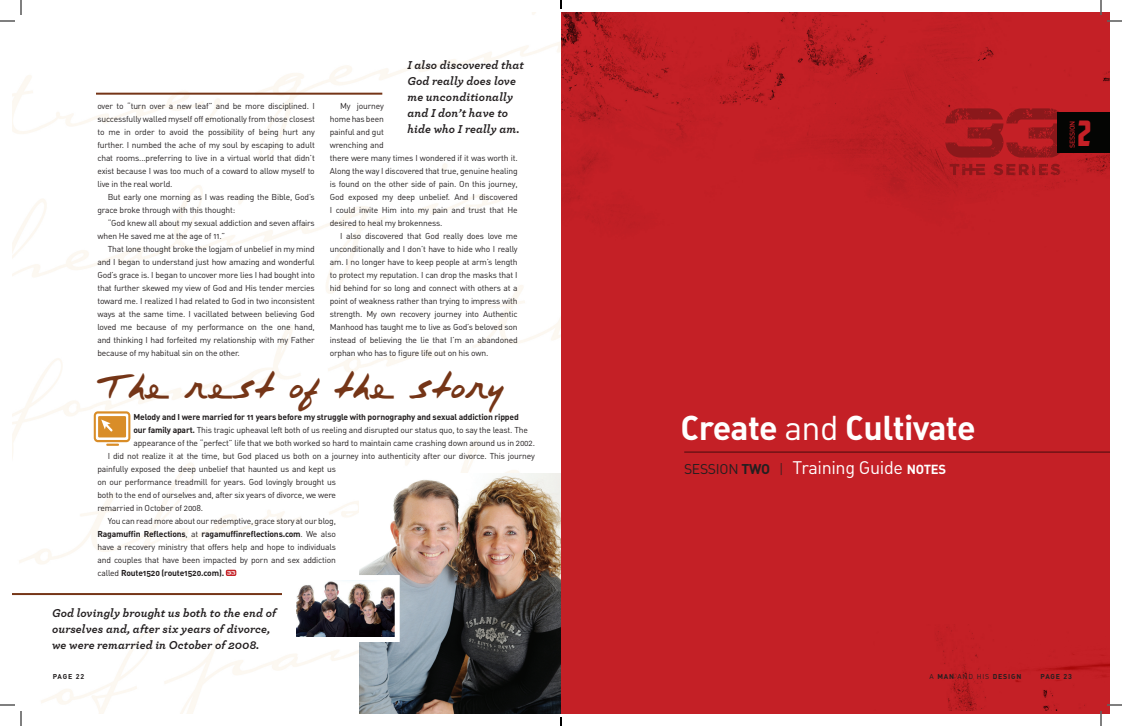
<style>
.page{position:relative;width:1122px;height:726px;background:#fff}
.page>*{position:absolute;margin:0;border:0;box-sizing:border-box;transform-origin:0 0}
.t1{font:38px "Cobb";letter-spacing:-.05em;color:#753517}
.t2{font:35.4px "American Captain";color:#c42026}
.t3{font:34px "DIN Bold Alternate";color:#fff}
.t4{font:18px "DIN Regular Alternate";letter-spacing:-.025em;color:#fff}
.t5{font:italic 700 12px/16px "Archer";letter-spacing:.01em;color:#231f20}
.t6{font:8.5px/13px "DIN Regular Alternate";letter-spacing:-.02em;color:#231f20}
.t7{font:8.5px "DIN Bold Alternate";letter-spacing:-.02em;color:#231f20}
.t8{font:7px "DIN Bold Alternate";letter-spacing:.12em;color:#231f20}
.t9{font:7px "DIN Medium Alternate";letter-spacing:-.03em;color:#c42026}
.t10{font:700 7px "DIN";letter-spacing:.115em;color:#231f20}
.s1{font-size:34.2px}
.s2{font-family:"DIN Bold Alternate"}
.s3{font-family:"DIN Regular Alternate"}
.s4{font-size:14px;color:#231f20}
.s5{font-family:"DIN Bold Alternate";font-size:14px;color:#231f20}
.s6{font-family:"DIN Light Alternate";font-size:14px;color:#231f20}
.s7{font-family:"DIN Bold Alternate";font-size:13px}
.s8{color:#c42026}
.s9{font-family:"DIN";font-weight:700}
</style>
<div class="page">
<div style="left:561px;top:12px;width:549px;height:702px;background:#c42026"></div>
<svg style="left:945px;top:108px;width:119px;height:67px"></svg>
<div style="left:1058px;top:113px;width:52px;height:40px;background:#040503"></div>
<img style="left:12px;top:12px;width:549px;height:702px">
<hr style="left:684px;top:452px;width:426px;height:1px;background:#231f20">
<div style="left:226px;top:570px;width:10px;height:6px;background:#c42026;border-radius:2px"></div>
<svg style="left:227px;top:571px;width:8px;height:4px"></svg>
<img style="left:360px;top:474px;width:201px;height:240px">
<img style="left:297px;top:581px;width:97px;height:55px">
<div style="left:291px;top:575px;width:109px;height:67px;border:5px solid #fff"></div>
<hr style="left:12px;top:593px;width:270px;height:2px;background:#753517">
<hr style="left:96px;top:93px;width:286px;height:2px;background:#753517">
<svg style="left:94px;top:411px;width:36px;height:35px"></svg>
<svg style="left:0;top:0;width:22px;height:22px"></svg>
<svg style="left:0;top:704px;width:22px;height:22px"></svg>
<svg style="left:1100px;top:0;width:22px;height:22px"></svg>
<svg style="left:1100px;top:704px;width:22px;height:22px"></svg>
<svg style="left:560px;top:0;width:2px;height:9px"></svg>
<svg style="left:560px;top:717px;width:2px;height:9px"></svg>
<h3 class="t5" style="left:408px;top:56px;width:118px">I also discovered that<br>God really does love me unconditionally and I don’t have to hide who I really am.</h3>
<p class="t6" style="left:97px;top:99px;width:219px">over to “turn over a new leaf” and be more disciplined. I successfully walled myself off emotionally from those closest to me in order to avoid the possibility of being hurt any further. I numbed the ache of my soul by escaping to adult chat rooms...preferring to live in a virtual world that didn’t exist because I was too much of a coward to allow myself to live in the real world.</p>
<p class="t6" style="left:97px;top:190px;width:219px;text-indent:10px">But early one morning as I was reading the Bible, God’s grace broke through with this thought:</p>
<p class="t6" style="left:97px;top:216px;width:219px;text-indent:10px">“God knew all about my sexual addiction and seven affairs when He saved me at the age of 11.”</p>
<p class="t6" style="left:97px;top:242px;width:219px;text-align:justify;text-indent:10px">That lone thought broke the logjam of unbelief in my mind and I began to understand just how amazing and wonderful God’s grace is. I began to uncover more lies I had bought into that further skewed my view of God and H is tender mercies toward me. I realized I had related to God in two inconsistent ways at the same time. I vacillated between believing God loved me because of my performance on the one hand, and thinking I had forfeited my relationship with my Father because of my habitual sin on the other.</p>
<h1 class="t1" style="left:99px;top:363px;width:406px">The rest o<span class="s1">f</span> the stor<span class="s1">y</span></h1>
<p class="t7" style="left:134px;top:411px;width:387px">Melody and I were married for 11 years before my struggle with pornography and sexual addiction ripped</p>
<p class="t6" style="left:134px;top:423px;width:396px"><span class="s2">our family apart.</span> This tragic upheaval left both of us reeling and disrupted our status quo, to say the least. The</p>
<p class="t6" style="left:134px;top:436px;width:403px">appearance of the “perfect” life that we both worked so hard to maintain came crashing down around us in 2002.</p>
<p class="t6" style="left:98px;top:449px;width:439px">I did not realize it at the time, but God placed us both on a journey into authenticity after our divorce. This journey</p>
<p class="t6" style="left:98px;top:462px;width:240px">painfully exposed the deep unbelief that haunted us and kept us</p>
<p class="t6" style="left:98px;top:475px;width:240px">on our performance treadmill for years. God lovingly brought us</p>
<p class="t6" style="left:98px;top:488px;width:240px">both to the end of ourselves and, after six years of divorce, we were</p>
<p class="t6" style="left:98px;top:501px;width:107px">remarried in October of 2008.</p>
<p class="t6" style="left:108px;top:514px;width:230px">You can read more about our redemptive, grace story at our blog,</p>
<p class="t7" style="left:98px;top:528px;width:240px">Ragamuffin Reflections<span class="s3">, at</span> ragamuffinreflections.com<span class="s3">. We also</span></p>
<p class="t6" style="left:98px;top:540px;width:240px">have a recovery ministry that offers help and hope to individuals and couples that have been impacted by porn and sex addiction</p>
<p class="t7" style="left:98px;top:567px;width:128px"><span class="s3">called</span> Route1520 (route1520.com).</p>
<p class="t6" style="left:330px;top:99px;width:189px;text-indent:10px">My journey<br>home has been<br>painful and gut<br>wrenching and<br>there were many times I wondered if it was worth it.<br>Along the way I discovered that true, genuine healing is found on the other side of pain. On this journey, God exposed my deep unbelief. And I discovered I could invite H im into my pain and trust that H e desired to heal my brokenness.<br>I also discovered that God really does love me unconditionally and I don’t have to hide who I really am. I no longer have to keep people at arm’s length to protect my reputation. I can drop the masks that I hid behind for so long and connect with others at a point of weakness rather than trying to impress with strength. My own recovery journey into Authentic Manhood has taught me to live as God’s beloved son instead of believing the lie that I ’m an abandoned orphan who has to figure life out on his own.</p>
<h3 class="t5" style="left:52px;top:604px;width:226px">God lovingly brought us both to the end of ourselves and, after six years of divorce, we were remarried in October of 2008.</h3>
<p class="t9" style="left:1068px;top:148px;width:28px;rotate:-90deg">session</p>
<h2 class="t2" style="left:1077px;top:121px;width:15px">2</h2>
<h3 class="t3" style="left:681px;top:405px;width:297px">Create <span class="s3">and</span> Cultivate</h3>
<h3 class="t4" style="left:684px;top:456px;width:264px"><span class="s4">Session</span> <span class="s5">two</span> <span class="s6">|</span> Training Guide <span class="s7">notes</span></h3>
<p class="t10" style="left:53px;top:671px;width:33px">PAGE 22</p>
<p class="t8" style="left:930px;top:671px;width:144px"><span class="s3">a</span> man <span class="s3">and his</span> design <span class="s8">|</span> <span class="s9">PAGE 23</span></p>
</div>
